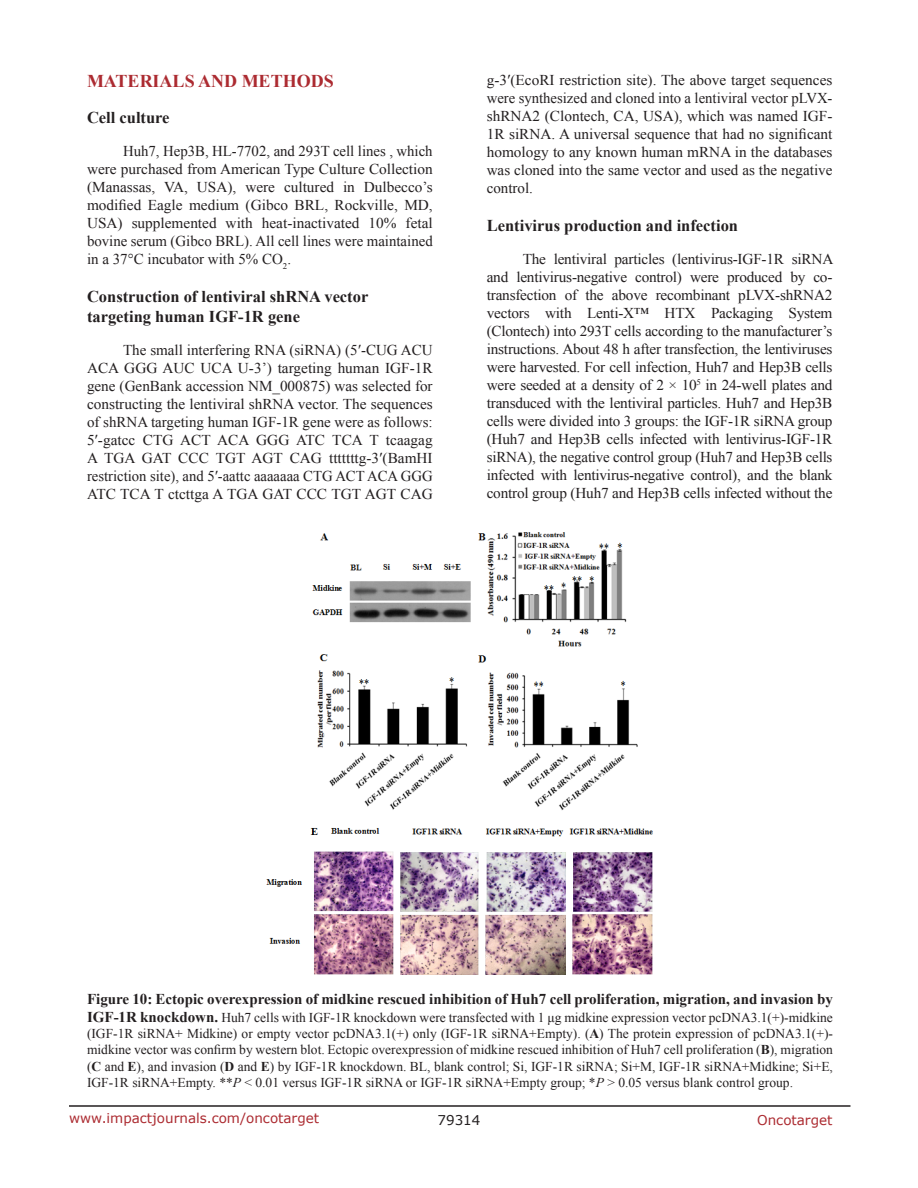
<style>
.page{position:relative;width:918px;height:1188px;background:#fff}
.page>*{position:absolute;margin:0;border:0;box-sizing:border-box;transform-origin:0 0}
.Heading{font:700 18px "Times New Roman";color:#ac2b31}
.SubHeading_middle{font:700 16.5px/19.8px "Times New Roman";color:#231f20}
.SubHeading{font:700 16.5px "Times New Roman";color:#231f20}
.BodyText{font:15px/18px "Times New Roman";color:#231f20;text-align:justify}
.FigureText{font:700 15px "Times New Roman";color:#231f20}
.FigureText-2{font:13.5px/16.2px "Times New Roman";color:#231f20;text-align:justify}
.t1{font:13.5px "Verdana";color:#ac2b31}
.t2{font:13.5px "Verdana";color:#231f20}
.s1{font-weight:700;font-size:15px}
.s2{font-weight:700}
.s3{font-style:italic}
</style>
<div class="page">
<hr style="left:69px;top:1105px;width:781px;height:2px;background:#231f20">
<img style="left:266px;top:532px;width:387px;height:443px">
<p class="Heading" style="left:87px;top:69px;width:248px">MATERIALS AND METHODS</p>
<p class="SubHeading" style="left:87px;top:107px;width:84px">Cell culture</p>
<p class="BodyText" style="left:87px;top:142px;width:347px;text-indent:36px">Huh7, Hep3B, HL-7702, and 293T cell lines , which were purchased from American Type Culture Collection (Manassas, VA, USA), were cultured in Dulbecco’s modified Eagle medium (Gibco BRL, Rockville, MD, USA) supplemented with heat-inactivated 10% fetal bovine serum (Gibco BRL). All cell lines were maintained in a 37°C incubator with 5% CO<sub>2</sub>.</p>
<p class="SubHeading_middle" style="left:87px;top:286px;width:283px">Construction of lentiviral shRNA vector targeting human IGF-1R gene</p>
<p class="BodyText" style="left:87px;top:341px;width:347px;text-indent:36px">The small interfering RNA (siRNA) (5ʹ-CUG ACU ACA GGG AUC UCA U-3’) targeting human IGF-1R gene (GenBank accession NM_000875) was selected for constructing the lentiviral shRNA vector. The sequences of shRNA targeting human IGF-1R gene were as follows:<br>5ʹ-gatcc CTG ACT ACA GGG ATC TCA T tcaagag A TGA GAT CCC TGT AGT CAG tttttttg-3ʹ(BamHI restriction site), and 5ʹ-aattc aaaaaaa CTG ACT ACA GGG ATC TCA T ctcttga A TGA GAT CCC TGT AGT CAG</p>
<p class="BodyText" style="left:487px;top:71px;width:347px">g-3ʹ(EcoRI restriction site). The above target sequences were synthesized and cloned into a lentiviral vector pLVX&shy;shRNA2 (Clontech, CA, USA), which was named IGF-1R siRNA. A universal sequence that had no significant homology to any known human mRNA in the databases was cloned into the same vector and used as the negative control.</p>
<p class="SubHeading_middle" style="left:487px;top:215px;width:253px">Lentivirus production and infection</p>
<p class="BodyText" style="left:487px;top:250px;width:348px;text-indent:36px">The lentiviral particles (lentivirus-IGF-1R siRNA and lentivirus-negative control) were produced by co&shy;transfection of the above recombinant pLVX-shRNA2 vectors with Lenti-X™ HTX Packaging System (Clontech) into 293T cells according to the manufacturer’s instructions. About 48 h after transfection, the lentiviruses were harvested. For cell infection, Huh7 and Hep3B cells were seeded at a density of 2 × 10<sup>5</sup> in 24-well plates and transduced with the lentiviral particles. Huh7 and Hep3B cells were divided into 3 groups: the IGF-1R siRNA group (Huh7 and Hep3B cells infected with lentivirus-IGF-1R siRNA), the negative control group (Huh7 and Hep3B cells infected with lentivirus-negative control), and the blank control group (Huh7 and Hep3B cells infected without the</p>
<p class="FigureText" style="left:87px;top:989px;width:747px">Figure 10: Ectopic overexpression of midkine rescued inhibition of Huh7 cell proliferation, migration, and invasion by</p>
<p class="FigureText-2" style="left:87px;top:1009px;width:748px"><span class="s1">IGF-1R knockdown.</span> Huh7 cells with IGF-1R knockdown were transfected with 1 μg midkine expression vector pcDNA3.1(+)-midkine (IGF-1R siRNA+ Midkine) or empty vector pcDNA3.1(+) only (IGF-1R siRNA+Empty). (<span class="s2">A</span>) The protein expression of pcDNA3.1(+)- midkine vector was confirm by western blot. Ectopic overexpression of midkine rescued inhibition of Huh7 cell proliferation (<span class="s2">B</span>), migration (<span class="s2">C</span> and <span class="s2">E</span>), and invasion (<span class="s2">D</span> and <span class="s2">E</span>) by IGF-1R knockdown. BL, blank control; Si, IGF-1R siRNA; Si+M, IGF-1R siRNA+Midkine; Si+E, IGF-1R siRNA+Empty. **<span class="s3">P</span> &lt; 0.01 versus IGF-1R siRNA or IGF-1R siRNA+Empty group; *<span class="s3">P</span> &gt; 0.05 versus blank control group.</p>
<p class="t1" style="left:69px;top:1109px;width:252px">www.impactjournals.com/oncotarget</p>
<p class="t2" style="left:438px;top:1111px;width:44px">79314</p>
<p class="t1" style="left:757px;top:1111px;width:77px">Oncotarget</p>
</div>
